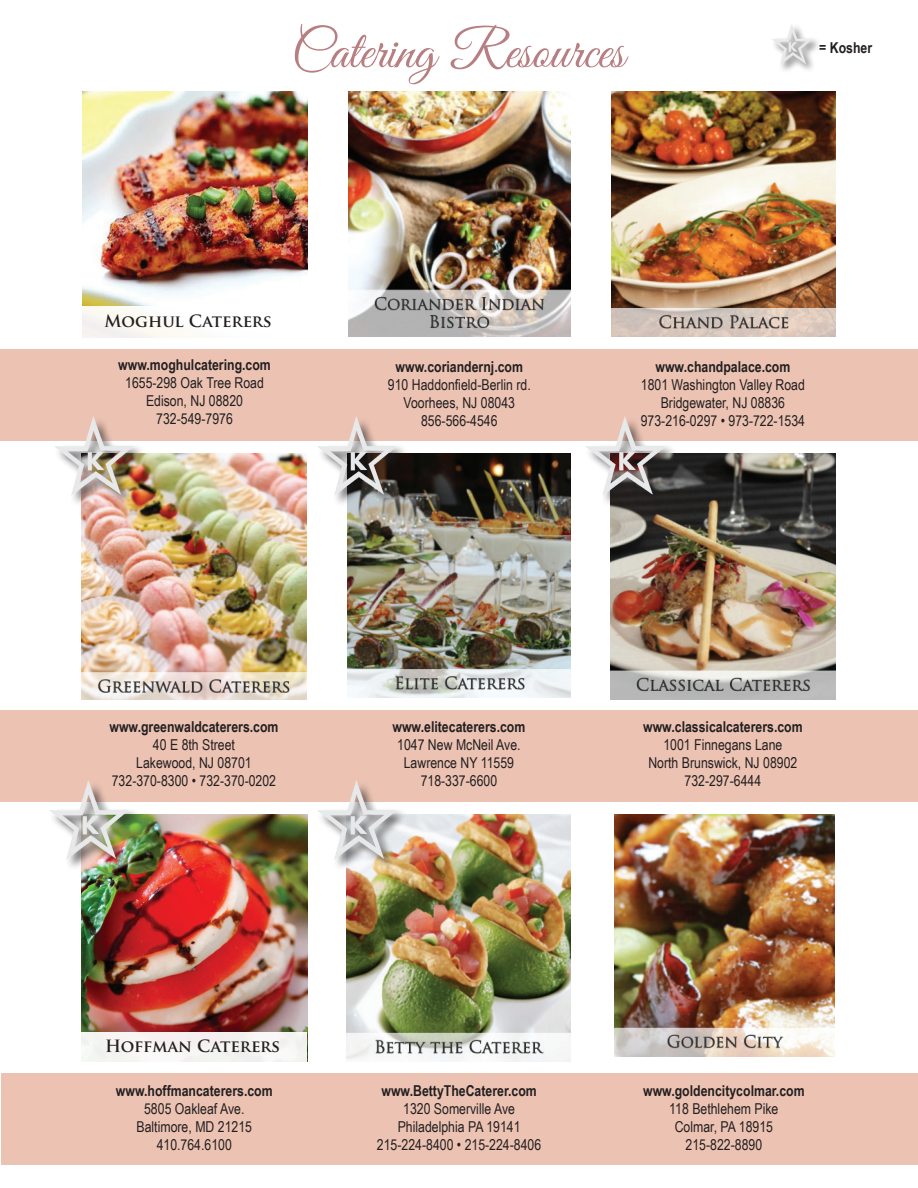
<style>
.page{position:relative;width:918px;height:1188px;background:#fff}
.page>*{position:absolute;margin:0;border:0;box-sizing:border-box;transform-origin:0 0}
.t1{font:54px "Great Vibes";color:#b87f82}
.t2{font:700 16.5px "Trajan Pro";letter-spacing:-.005em;color:#231f20}
.t3{font:15px/18px "Arial Narrow";color:#231f20;text-align:center}
.t4{font:700 15px "Arial Narrow";color:#231f20}
</style>
<div class="page">
<div style="left:1px;top:1074px;width:917px;height:91px;background:#ecc3b3"></div>
<div style="left:0;top:710px;width:918px;height:91px;background:#ecc3b3"></div>
<div style="left:0;top:349px;width:918px;height:91px;background:#ecc3b3"></div>
<img style="left:83px;top:92px;width:224px;height:214px">
<img style="left:348px;top:92px;width:223px;height:245px">
<img style="left:612px;top:92px;width:223px;height:244px">
<img style="left:82px;top:453px;width:225px;height:246px">
<img style="left:347px;top:453px;width:224px;height:245px">
<img style="left:611px;top:453px;width:224px;height:246px">
<img style="left:346px;top:815px;width:225px;height:246px">
<img style="left:615px;top:815px;width:219px;height:242px">
<div style="left:316px;top:780px;width:93px;height:92px;background:#231f20;opacity:.75"></div>
<img style="left:317px;top:780px;width:79px;height:80px">
<div style="left:771px;top:23px;width:52px;height:51px;background:#231f20;opacity:.75"></div>
<img style="left:772px;top:24px;width:41px;height:40px">
<div style="left:316px;top:415px;width:93px;height:93px;background:#231f20;opacity:.75"></div>
<img style="left:317px;top:416px;width:79px;height:79px">
<div style="left:585px;top:415px;width:93px;height:93px;background:#231f20;opacity:.75"></div>
<img style="left:586px;top:416px;width:79px;height:79px">
<div style="left:53px;top:415px;width:93px;height:93px;background:#231f20;opacity:.75"></div>
<img style="left:54px;top:416px;width:79px;height:79px">
<div style="left:82px;top:306px;width:225px;height:32px;background:linear-gradient(to right,#f7f5ef,#fff)"></div>
<img style="left:82px;top:815px;width:225px;height:217px">
<div style="left:82px;top:1032px;width:225px;height:32px;background:#f6f4f2"></div>
<div style="left:48px;top:780px;width:93px;height:92px;background:#231f20;opacity:.75"></div>
<img style="left:50px;top:780px;width:79px;height:80px">
<h1 class="t1" style="left:292px;top:21px;width:334px">Catering Resources</h1>
<p class="t4" style="left:819px;top:36px;width:54px">= Kosher</p>
<p class="t2" style="left:104px;top:311px;width:169px">Moghul Caterers</p>
<p class="t4" style="left:118px;top:353px;width:154px">www.moghulcatering.com</p>
<p class="t3" style="left:125px;top:373px;width:140px">1655-298 Oak Tree Road<br>Edison, NJ 08820<br>732-549-7976</p>
<p class="t4" style="left:396px;top:355px;width:129px">www.coriandernj.com</p>
<p class="t3" style="left:388px;top:375px;width:144px">910 Haddonfield-Berlin rd.<br>Voorhees, NJ 08043<br>856-566-4546</p>
<p class="t4" style="left:655px;top:355px;width:136px">www.chandpalace.com</p>
<p class="t3" style="left:641px;top:375px;width:166px">1801 Washington Valley Road<br>Bridgewater, NJ 08836<br>973-216-0297 • 973-722-1534</p>
<p class="t4" style="left:109px;top:716px;width:171px">www.greenwaldcaterers.com</p>
<p class="t3" style="left:112px;top:735px;width:166px">40 E 8th Street<br>Lakewood, NJ 08701<br>732-370-8300 • 732-370-0202</p>
<p class="t4" style="left:393px;top:716px;width:134px">www.elitecaterers.com</p>
<p class="t3" style="left:397px;top:735px;width:125px">1047 New McNeil Ave.<br>Lawrence NY 11559<br>718-337-6600</p>
<p class="t2" style="left:105px;top:1035px;width:177px">Hoffman Caterers</p>
<p class="t4" style="left:116px;top:1079px;width:158px">www.hoffmancaterers.com</p>
<p class="t3" style="left:137px;top:1099px;width:117px">5805 Oakleaf Ave.<br>Baltimore, MD 21215<br>410.764.6100</p>
<p class="t4" style="left:381px;top:1079px;width:157px">www.BettyTheCaterer.com</p>
<p class="t3" style="left:377px;top:1099px;width:166px">1320 Somerville Ave<br>Philadelphia PA 19141<br>215-224-8400 • 215-224-8406</p>
<p class="t4" style="left:643px;top:716px;width:161px">www.classicalcaterers.com</p>
<p class="t3" style="left:648px;top:735px;width:151px">1001 Finnegans Lane<br>North Brunswick, NJ 08902<br>732-297-6444</p>
<p class="t4" style="left:643px;top:1079px;width:163px">www.goldencitycolmar.com</p>
<p class="t3" style="left:669px;top:1099px;width:111px">118 Bethlehem Pike<br>Colmar, PA 18915<br>215-822-8890</p>
</div>
